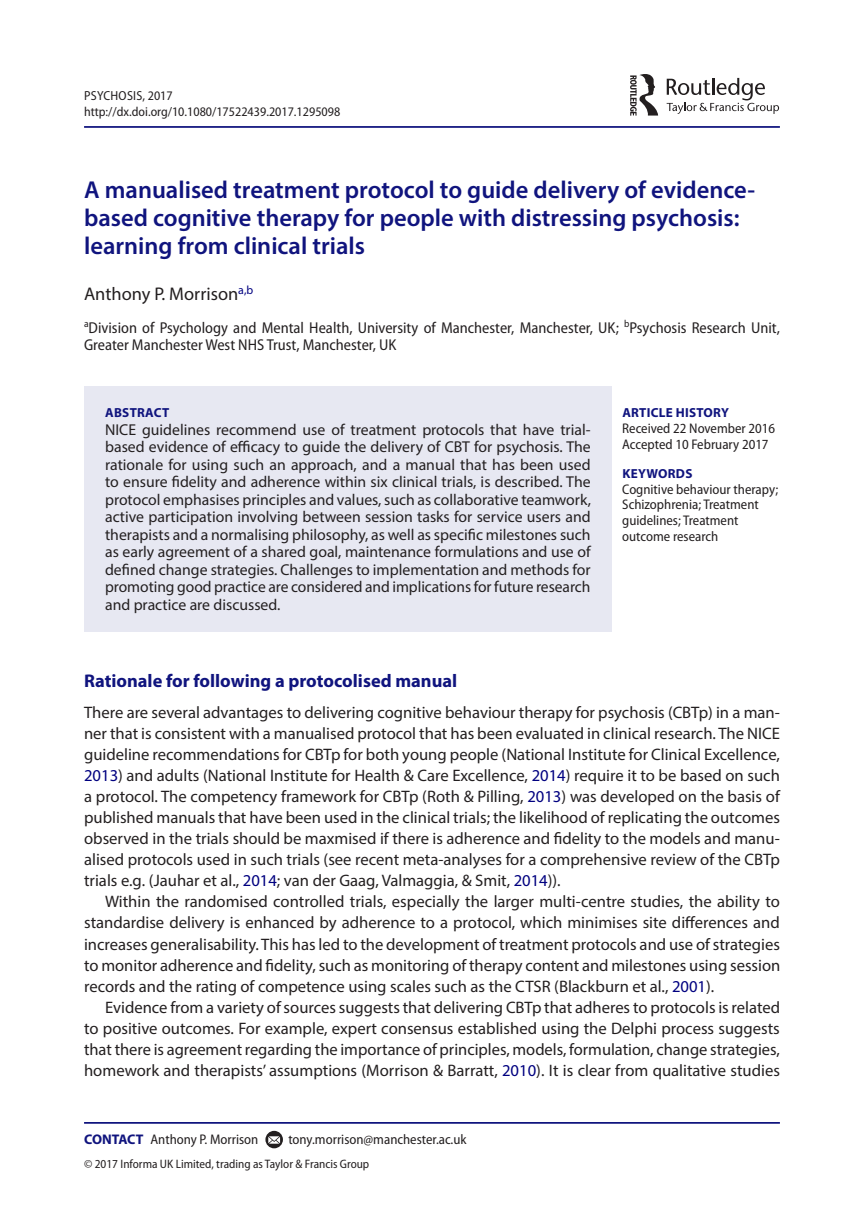
<style>
.page{position:relative;width:864px;height:1231px;background:#fff}
.page>*{position:absolute;margin:0;border:0;box-sizing:border-box;transform-origin:0 0}
.t1{font:600 24.5px/28px "Myriad Pro";color:#10147e}
.t2{font:700 18.38px "Myriad Pro";color:#10147e}
.t3{font:18.38px "Myriad Pro";color:#231f20}
.t4{font:16.62px/21px "Myriad Pro";color:#231f20;text-align:justify}
.t5{font:15.75px/17.5px "Myriad Pro";color:#231f20;text-align:justify}
.t6{font:semi-condensed 15.75px/17.5px "Myriad Pro";color:#231f20}
.t7{font:semi-condensed 14px/15.8px "Myriad Pro";color:#231f20}
.t8{font:semi-condensed 13.12px/15.8px "Myriad Pro";color:#231f20}
.t9{font:700 13.12px "Myriad Pro";letter-spacing:.02em;color:#10147e}
.t10{font:semi-condensed 12.25px "Myriad Pro";color:#231f20}
.s1{color:#000080}
.s2{font-weight:700;font-stretch:normal;color:#10147e}
</style>
<div class="page">
<hr style="left:84px;top:126px;width:695px;height:2px;background:#10147e">
<div style="left:84px;top:386px;width:527px;height:245px;background:#e7e8f2"></div>
<hr style="left:84px;top:1121px;width:695px;height:2px;background:#10147e">
<svg style="left:265px;top:1130px;width:18px;height:18px"></svg>
<svg style="left:268px;top:1136px;width:12px;height:7px"></svg>
<svg style="left:666px;top:78px;width:112px;height:36px"></svg>
<svg style="left:630px;top:74px;width:28px;height:42px"></svg>
<p class="t8" style="left:84px;top:88px;width:257px">Psychosis, 2017 http://dx.doi.org/10.1080/17522439.2017.1295098</p>
<h1 class="t1" style="left:84px;top:175px;width:672px">A manualised treatment protocol to guide delivery of evidence&shy;based cognitive therapy for people with distressing psychosis: learning from clinical trials</h1>
<p class="t3" style="left:84px;top:282px;width:171px">Anthony P. Morrison<sup>a,b</sup></p>
<p class="t6" style="left:84px;top:319px;width:697px"><sup>a</sup>Division of Psychology and Mental Health, University of Manchester, Manchester, UK; <sup>b</sup>Psychosis Research Unit,<br>Greater Manchester West NHS Trust, Manchester, UK</p>
<p class="t9" style="left:105px;top:404px;width:66px">ABSTRACT</p>
<p class="t5" style="left:105px;top:420px;width:487px">NICE guidelines recommend use of treatment protocols that have trial&shy;based evidence of efficacy to guide the delivery of CBT for psychosis. The rationale for using such an approach, and a manual that has been used to ensure fidelity and adherence within six clinical trials, is described. The protocol emphasises principles and values, such as collaborative teamwork, active participation involving between session tasks for service users and therapists and a normalising philosophy, as well as specific milestones such as early agreement of a shared goal, maintenance formulations and use of defined change strategies. Challenges to implementation and methods for promoting good practice are considered and implications for future research and practice are discussed.</p>
<p class="t9" style="left:622px;top:404px;width:108px">ARTICLE HISTORY</p>
<p class="t7" style="left:622px;top:420px;width:154px">Received 22 November 2016<br>Accepted 10 February 2017</p>
<p class="t9" style="left:622px;top:465px;width:72px">KEYWORDS</p>
<p class="t7" style="left:622px;top:481px;width:157px">Cognitive behaviour therapy;<br>Schizophrenia; Treatment guidelines; Treatment outcome research</p>
<p class="t2" style="left:84px;top:668px;width:374px">Rationale for following a protocolised manual</p>
<p class="t4" style="left:84px;top:702px;width:697px">There are several advantages to delivering cognitive behaviour therapy for psychosis (CBTp) in a man&shy;ner that is consistent with a manualised protocol that has been evaluated in clinical research. The NICE guideline recommendations for CBTp for both young people (National Institute for Clinical Excellence, <span class="s1">2013</span>) and adults (National Institute for Health &amp; Care Excellence, <span class="s1">2014</span>) require it to be based on such a protocol. The competency framework for CBTp (Roth &amp; Pilling, <span class="s1">2013</span>) was developed on the basis of published manuals that have been used in the clinical trials; the likelihood of replicating the outcomes observed in the trials should be maxmised if there is adherence and fidelity to the models and manu&shy;alised protocols used in such trials (see recent meta-analyses for a comprehensive review of the CBTp trials e.g. (Jauhar et al., <span class="s1">2014</span>; van der Gaag, Valmaggia, &amp; Smit, <span class="s1">2014</span>)).</p>
<p class="t4" style="left:84px;top:891px;width:697px;text-indent:21px">Within the randomised controlled trials, especially the larger multi-centre studies, the ability to standardise delivery is enhanced by adherence to a protocol, which minimises site differences and increases generalisability. This has led to the development of treatment protocols and use of strategies to monitor adherence and fidelity, such as monitoring of therapy content and milestones using session records and the rating of competence using scales such as the CTSR (Blackburn et al., <span class="s1">2001</span>).</p>
<p class="t4" style="left:84px;top:996px;width:697px;text-indent:21px">Evidence from a variety of sources suggests that delivering CBTp that adheres to protocols is related to positive outcomes. For example, expert consensus established using the Delphi process suggests that there is agreement regarding the importance of principles, models, formulation, change strategies, homework and therapists’ assumptions (Morrison &amp; Barratt, <span class="s1">2010</span>). It is clear from qualitative studies</p>
<p class="t7" style="left:84px;top:1131px;width:176px"><span class="s2">CONTACT</span> Anthony P. Morrison</p>
<p class="t7" style="left:288px;top:1131px;width:180px">tony.morrison@manchester.ac.uk</p>
<p class="t10" style="left:84px;top:1156px;width:286px">© 2017 Informa UK Limited, trading as Taylor &amp; Francis Group</p>
</div>
